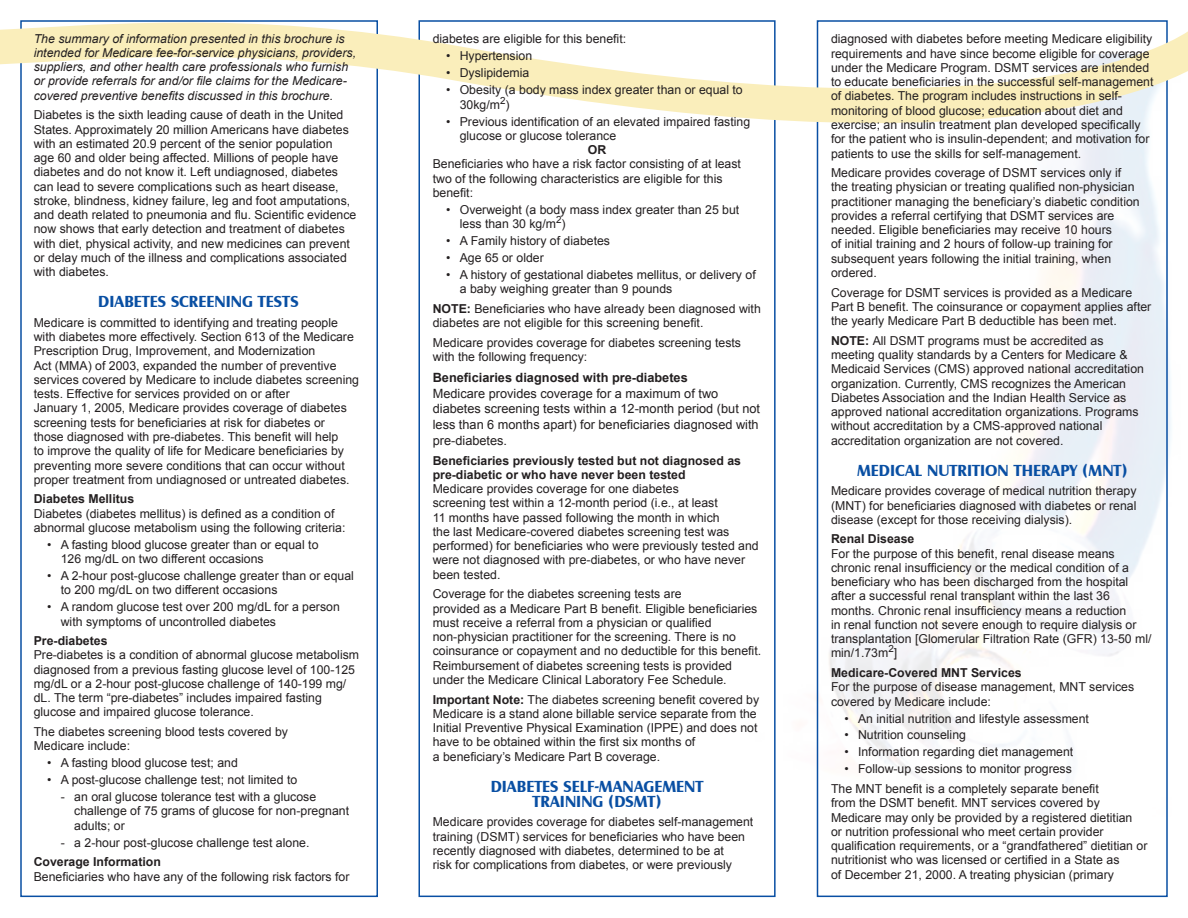
<style>
.page{position:relative;width:1188px;height:918px;background:#fff}
.page>*{position:absolute;margin:0;border:0;box-sizing:border-box;transform-origin:0 0}
.t1{font:700 16.5px/15px "Castle T";color:#094fa3;text-align:center}
.t2{font:12.75px/15.8px "Arial";color:#231f20}
.t3{font:12.3px/14.2px "Arial";color:#231f20}
.t4{font:italic 12.3px/14.2px "Arial";color:#231f20}
.t5{font:700 12.3px "Arial";color:#231f20}
.s1{font-weight:700}
</style>
<div class="page">
<svg style="left:0;top:20px;width:1188px;height:191px"></svg>
<p class="t4" style="left:34px;top:31px;width:324px">The summary of information presented in this brochure is intended for Medicare fee-for-service physicians, providers, suppliers, and other health care professionals who furnish or provide referrals for and/or file claims for the Medicare&shy;covered preventive benefits discussed in this brochure.</p>
<p class="t3" style="left:34px;top:108px;width:324px">Diabetes is the sixth leading cause of death in the United States. Approximately 20 million Americans have diabetes with an estimated 20.9 percent of the senior population<br>age 60 and older being affected. Millions of people have diabetes and do not know it. Left undiagnosed, diabetes can lead to severe complications such as heart disease, stroke, blindness, kidney failure, leg and foot amputations, and death related to pneumonia and flu. Scientific evidence now shows that early detection and treatment of diabetes with diet, physical activity, and new medicines can prevent or delay much of the illness and complications associated with diabetes.</p>
<p class="t1" style="left:98px;top:294px;width:202px">DIABETES SCREENING TESTS</p>
<p class="t3" style="left:34px;top:316px;width:327px">Medicare is committed to identifying and treating people with diabetes more effectively. Section 613 of the Medicare Prescription Drug, Improvement, and Modernization<br>Act (MMA) of 2003, expanded the number of preventive services covered by Medicare to include diabetes screening tests. Effective for services provided on or after<br>January 1, 2005, Medicare provides coverage of diabetes screening tests for beneficiaries at risk for diabetes or<br>those diagnosed with pre-diabetes. This benefit will help<br>to improve the quality of life for Medicare beneficiaries by preventing more severe conditions that can occur without proper treatment from undiagnosed or untreated diabetes.</p>
<p class="t3" style="left:34px;top:492px;width:313px"><span class="s1">Diabetes Mellitus<br></span>Diabetes (diabetes mellitus) is defined as a condition of abnormal glucose metabolism using the following criteria:</p>
<p class="t3" style="left:61px;top:538px;width:259px;text-indent:-13px">• A fasting blood glucose greater than or equal to<br>126 mg/dL on two different occasions</p>
<p class="t3" style="left:61px;top:569px;width:295px;text-indent:-14px">• A 2-hour post-glucose challenge greater than or equal to 200 mg/dL on two different occasions</p>
<p class="t3" style="left:61px;top:600px;width:281px;text-indent:-14px">• A random glucose test over 200 mg/dL for a person with symptoms of uncontrolled diabetes</p>
<p class="t3" style="left:34px;top:634px;width:327px"><span class="s1">Pre-diabetes<br></span>Pre-diabetes is a condition of abnormal glucose metabolism diagnosed from a previous fasting glucose level of 100-125 mg/dL or a 2-hour post-glucose challenge of 140-199 mg/ dL. The term “pre-diabetes” includes impaired fasting glucose and impaired glucose tolerance.</p>
<p class="t3" style="left:34px;top:725px;width:256px">The diabetes screening blood tests covered by<br>Medicare include:</p>
<p class="t3" style="left:47px;top:756px;width:192px">• A fasting blood glucose test; and</p>
<p class="t3" style="left:47px;top:773px;width:252px">• A post-glucose challenge test; not limited to</p>
<p class="t3" style="left:74px;top:790px;width:276px;text-indent:-14px">- an oral glucose tolerance test with a glucose challenge of 75 grams of glucose for non-pregnant adults; or</p>
<p class="t3" style="left:34px;top:833px;width:277px;line-height:19.6px;text-indent:27px">- a 2-hour post-glucose challenge test alone.<br><span class="s1">Coverage Information</span></p>
<p class="t3" style="left:34px;top:869px;width:317px">Beneficiaries who have any of the following risk factors for</p>
<p class="t3" style="left:433px;top:32px;width:195px">diabetes are eligible for this benefit:</p>
<p class="t3" style="left:446px;top:49px;width:87px">• Hypertension</p>
<p class="t3" style="left:446px;top:66px;width:85px">• Dyslipidemia</p>
<p class="t3" style="left:460px;top:83px;width:285px;text-indent:-14px">• Obesity (a body mass index greater than or equal to<br>30kg/m<sup>2</sup>)</p>
<p class="t3" style="left:446px;top:114px;width:306px">• Previous identification of an elevated impaired fasting</p>
<p class="t3" style="left:460px;top:128px;width:158px">glucose or glucose tolerance</p>
<p class="t5" style="left:588px;top:142px;width:20px">OR</p>
<p class="t3" style="left:433px;top:157px;width:310px">Beneficiaries who have a risk factor consisting of at least</p>
<p class="t3" style="left:433px;top:171px;width:291px">two of the following characteristics are eligible for this</p>
<p class="t3" style="left:433px;top:185px;width:42px">benefit:</p>
<p class="t3" style="left:460px;top:202px;width:281px;text-indent:-14px">• Overweight (a body mass index greater than 25 but less than 30 kg/m<sup>2</sup>)</p>
<p class="t3" style="left:446px;top:234px;width:165px">• A Family history of diabetes</p>
<p class="t3" style="left:446px;top:251px;width:99px">• Age 65 or older</p>
<p class="t3" style="left:460px;top:267px;width:298px;text-indent:-14px">• A history of gestational diabetes mellitus, or delivery of a baby weighing greater than 9 pounds</p>
<p class="t3" style="left:433px;top:301px;width:330px"><span class="s1">NOTE:</span> Beneficiaries who have already been diagnosed with diabetes are not eligible for this screening benefit.</p>
<p class="t3" style="left:433px;top:335px;width:310px">Medicare provides coverage for diabetes screening tests with the following frequency:</p>
<p class="t2" style="left:433px;top:370px;width:329px"><span class="s1">Beneficiaries diagnosed with pre-diabetes<br></span>Medicare provides coverage for a maximum of two diabetes screening tests within a 12-month period (but not less than 6 months apart) for beneficiaries diagnosed with pre-diabetes.</p>
<p class="t3" style="left:433px;top:453px;width:328px"><span class="s1">Beneficiaries previously tested but not diagnosed as pre-diabetic or who have never been tested<br></span>Medicare provides coverage for one diabetes<br>screening test within a 12-month period (i.e., at least<br>11 months have passed following the month in which<br>the last Medicare-covered diabetes screening test was performed) for beneficiaries who were previously tested and were not diagnosed with pre-diabetes, or who have never been tested.</p>
<p class="t3" style="left:433px;top:587px;width:330px">Coverage for the diabetes screening tests are<br>provided as a Medicare Part B benefit. Eligible beneficiaries must receive a referral from a physician or qualified non-physician practitioner for the screening. There is no coinsurance or copayment and no deductible for this benefit.<br>Reimbursement of diabetes screening tests is provided under the Medicare Clinical Laboratory Fee Schedule.</p>
<p class="t3" style="left:433px;top:692px;width:328px"><span class="s1">Important Note:</span> The diabetes screening benefit covered by Medicare is a stand alone billable service separate from the Initial Preventive Physical Examination (IPPE) and does not have to be obtained within the first six months of<br>a beneficiary’s Medicare Part B coverage.</p>
<p class="t1" style="left:491px;top:779px;width:214px">DIABETES SELF-MANAGEMENT<br>TRAINING (DSMT)</p>
<p class="t3" style="left:433px;top:815px;width:322px">Medicare provides coverage for diabetes self-management training (DSMT) services for beneficiaries who have been recently diagnosed with diabetes, determined to be at<br>risk for complications from diabetes, or were previously</p>
<p class="t3" style="left:831px;top:32px;width:324px">diagnosed with diabetes before meeting Medicare eligibility requirements and have since become eligible for coverage under the Medicare Program. DSMT services are intended to educate beneficiaries in the successful self-management of diabetes. The program includes instructions in self&shy;monitoring of blood glucose; education about diet and exercise; an insulin treatment plan developed specifically for the patient who is insulin-dependent; and motivation for patients to use the skills for self-management.</p>
<p class="t3" style="left:831px;top:166px;width:310px">Medicare provides coverage of DSMT services only if the treating physician or treating qualified non-physician practitioner managing the beneficiary’s diabetic condition provides a referral certifying that DSMT services are needed. Eligible beneficiaries may receive 10 hours<br>of initial training and 2 hours of follow-up training for subsequent years following the initial training, when ordered.</p>
<p class="t3" style="left:831px;top:285px;width:322px">Coverage for DSMT services is provided as a Medicare<br>Part B benefit. The coinsurance or copayment applies after the yearly Medicare Part B deductible has been met.</p>
<p class="t3" style="left:831px;top:333px;width:315px"><span class="s1">NOTE:</span> All DSMT programs must be accredited as meeting quality standards by a Centers for Medicare &amp; Medicaid Services (CMS) approved national accreditation organization. Currently, CMS recognizes the American Diabetes Association and the Indian Health Service as approved national accreditation organizations. Programs without accreditation by a CMS-approved national accreditation organization are not covered.</p>
<p class="t1" style="left:857px;top:463px;width:272px">MEDICAL NUTRITION THERAPY (MNT)</p>
<p class="t3" style="left:831px;top:484px;width:307px;text-align:justify">Medicare provides coverage of medical nutrition therapy (MNT) for beneficiaries diagnosed with diabetes or renal disease (except for those receiving dialysis).</p>
<p class="t3" style="left:831px;top:532px;width:322px"><span class="s1">Renal Disease<br></span>For the purpose of this benefit, renal disease means chronic renal insufficiency or the medical condition of a beneficiary who has been discharged from the hospital after a successful renal transplant within the last 36 months. Chronic renal insufficiency means a reduction<br>in renal function not severe enough to require dialysis or transplantation [Glomerular Filtration Rate (GFR) 13-50 ml/ min/1.73m<sup>2</sup>]</p>
<p class="t3" style="left:831px;top:666px;width:305px"><span class="s1">Medicare-Covered MNT Services<br></span>For the purpose of disease management, MNT services covered by Medicare include:</p>
<p class="t3" style="left:845px;top:711px;width:246px">• An initial nutrition and lifestyle assessment</p>
<p class="t3" style="left:845px;top:728px;width:123px">• Nutrition counseling</p>
<p class="t3" style="left:845px;top:745px;width:230px">• Information regarding diet management</p>
<p class="t3" style="left:831px;top:759px;width:269px;line-height:19.6px;text-indent:14px">• Follow-up sessions to monitor progress<br>The MNT benefit is a completely separate benefit</p>
<p class="t3" style="left:831px;top:796px;width:318px">from the DSMT benefit. MNT services covered by Medicare may only be provided by a registered dietitian<br>or nutrition professional who meet certain provider qualification requirements, or a “grandfathered” dietitian or nutritionist who was licensed or certified in a State as<br>of December 21, 2000. A treating physician (primary</p>
</div>
